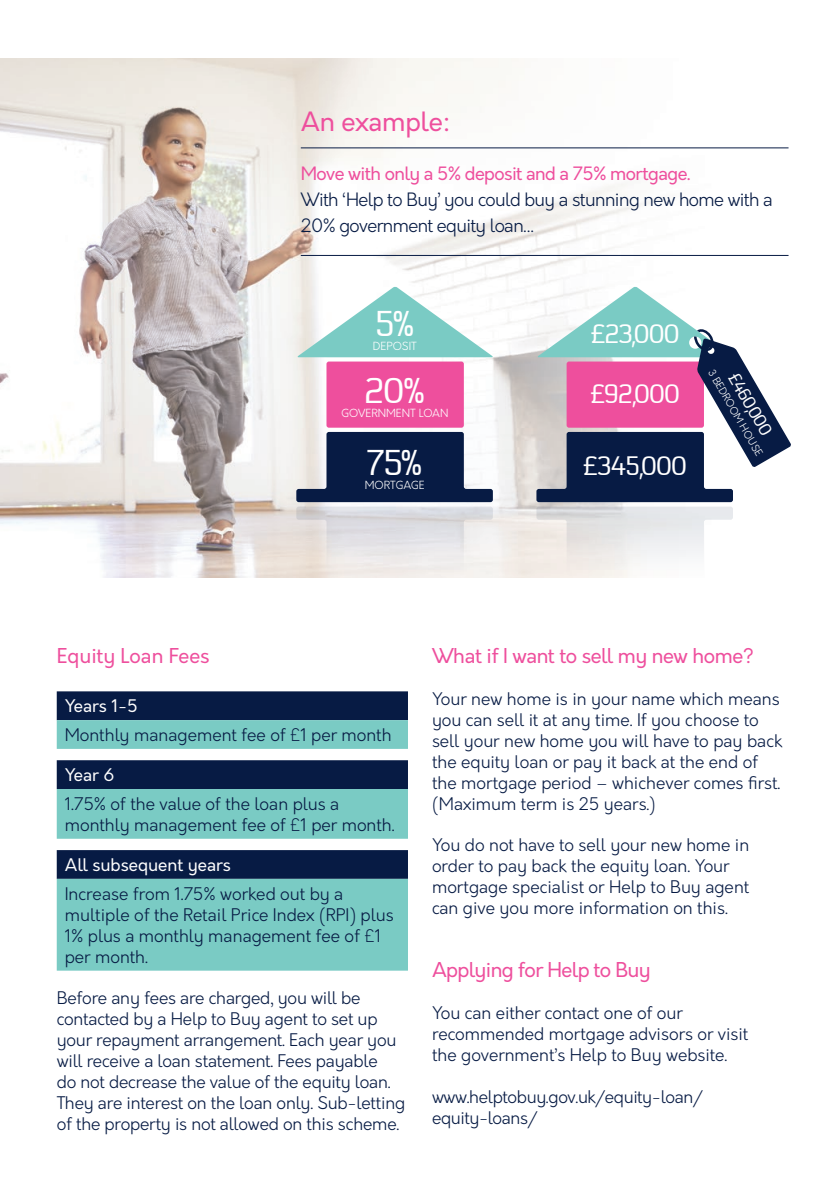
<style>
.page{position:relative;width:840px;height:1191px;background:#fff}
.page>*{position:absolute;margin:0;border:0;box-sizing:border-box;transform-origin:0 0}
.t1{font:36.6px "FS Untitled Regular 400";color:#fff}
.t2{font:27.2px "FS Untitled Regular 400";letter-spacing:-.03em;color:#fff}
.t3{font:26px "Orkney";letter-spacing:-.01em;color:#ee4f9d}
.t4{font:20px "Orkney";letter-spacing:-.02em;color:#ee4f9d}
.t5{font:20px "Orkney";color:#ee4f9d}
.t6{font:300 18px/26px "Orkney";letter-spacing:-.03em;color:#071b44}
.t7{font:18px "Orkney";letter-spacing:-.03em;color:#ee4f9d}
.t8{font:18px "FS Untitled Regular 400";color:#fff}
.t9{font:300 17px/21px "Orkney";color:#071b44}
.t10{font:300 17px/21px "Orkney";letter-spacing:-.02em;color:#071b44}
.t11{font:17px "Orkney";color:#fff}
.t12{font:300 11px "Orkney";color:#fff}
.t13{font:300 10.2px "Orkney";color:#fff}
</style>
<div class="page">
<img style="left:0;top:59px;width:791px;height:518px">
<div style="left:57px;top:691px;width:351px;height:29px;background:#071b44"></div>
<svg style="left:57px;top:720px;width:351px;height:250px;background:#6ba7ab"></svg>
<svg style="left:297px;top:287px;width:196px;height:70px"></svg>
<div style="left:326px;top:361px;width:137px;height:67px;background:#ee4f9d;border-radius:2px"></div>
<svg style="left:296px;top:432px;width:196px;height:145px;background:#989eac"></svg>
<svg style="left:536px;top:287px;width:254px;height:290px"></svg>
<hr style="left:300px;top:255px;width:488px;height:1px;background:#071b44">
<hr style="left:300px;top:147px;width:488px;height:1px;background:#071b44">
<h3 class="t3" style="left:300px;top:105px;width:151px">An example:</h3>
<p class="t7" style="left:300px;top:161px;width:391px">Move with only a 5% deposit and a 75% mortgage.</p>
<p class="t6" style="left:300px;top:186px;width:473px">With ‘Help to Buy’ you could buy a stunning new home with a<br>20% government equity loan…</p>
<h1 class="t1" style="left:375px;top:302px;width:41px">5%</h1>
<p class="t12" style="left:372px;top:338px;width:46px">DEPOSIT</p>
<h1 class="t1" style="left:364px;top:370px;width:62px">20%</h1>
<p class="t12" style="left:341px;top:406px;width:109px">GOVERNMENT LOAN</p>
<h1 class="t1" style="left:367px;top:441px;width:57px">75%</h1>
<p class="t12" style="left:364px;top:478px;width:62px">MORTGAGE</p>
<h2 class="t2" style="left:590px;top:318px;width:91px">£23,000</h2>
<h2 class="t2" style="left:589px;top:378px;width:92px">£92,000</h2>
<h2 class="t2" style="left:582px;top:450px;width:106px">£345,000</h2>
<p class="t13" style="left:716px;top:367px;width:99px;rotate:60deg">3 BEDROOM HOUSE</p>
<p class="t8" style="left:741px;top:369px;width:71px;rotate:60deg">£460,000</p>
<p class="t5" style="left:57px;top:643px;width:154px">Equity Loan Fees</p>
<p class="t11" style="left:65px;top:695px;width:74px">Years 1-5</p>
<p class="t9" style="left:65px;top:724px;width:328px">Monthly management fee of £1 per month</p>
<p class="t11" style="left:65px;top:763px;width:51px">Year 6</p>
<p class="t9" style="left:65px;top:793px;width:331px">1.75% of the value of the loan plus a monthly management fee of £1 per month.</p>
<p class="t11" style="left:65px;top:853px;width:168px">All subsequent years</p>
<p class="t9" style="left:65px;top:883px;width:330px">Increase from 1.75% worked out by a multiple of the Retail Price Index (RPI) plus<br>1% plus a monthly management fee of £1 per month.</p>
<p class="t9" style="left:57px;top:987px;width:350px">Before any fees are charged, you will be contacted by a Help to Buy agent to set up your repayment arrangement. Each year you will receive a loan statement. Fees payable<br>do not decrease the value of the equity loan.<br>They are interest on the loan only. Sub-letting of the property is not allowed on this scheme.</p>
<p class="t4" style="left:432px;top:643px;width:323px">What if I want to sell my new home?</p>
<p class="t9" style="left:432px;top:689px;width:351px">Your new home is in your name which means you can sell it at any time. If you choose to sell your new home you will have to pay back the equity loan or pay it back at the end of the mortgage period – whichever comes first. (Maximum term is 25 years.)</p>
<p class="t9" style="left:432px;top:835px;width:318px">You do not have to sell your new home in order to pay back the equity loan. Your mortgage specialist or Help to Buy agent can give you more information on this.</p>
<p class="t4" style="left:432px;top:956px;width:220px">Applying for Help to Buy</p>
<p class="t9" style="left:432px;top:1002px;width:317px">You can either contact one of our recommended mortgage advisors or visit the government’s Help to Buy website.</p>
<p class="t10" style="left:432px;top:1086px;width:272px">www.helptobuy.gov.uk/equity-loan/ equity-loans/</p>
</div>
